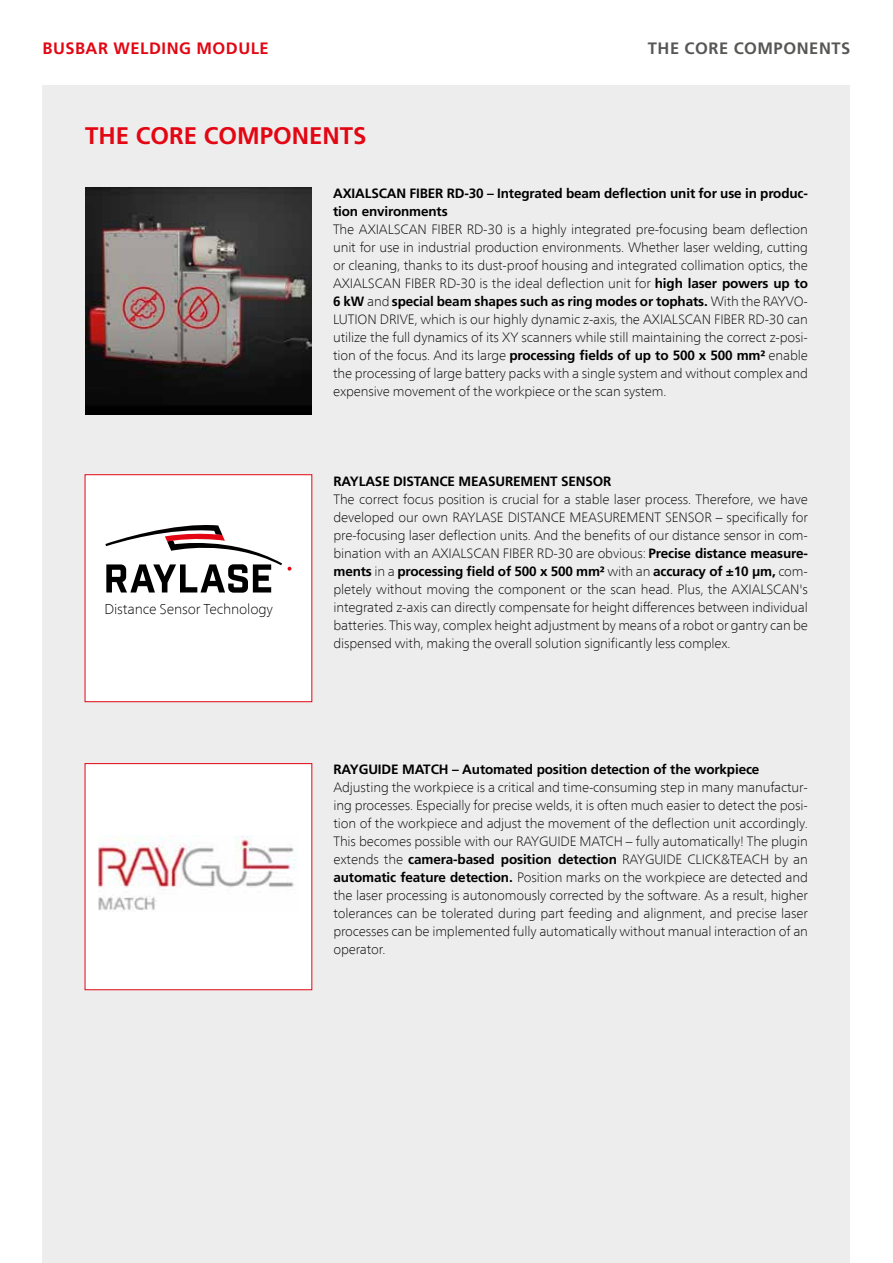
<style>
.page{position:relative;width:893px;height:1263px;background:#fff}
.page>*{position:absolute;margin:0;border:0;box-sizing:border-box;transform-origin:0 0}
.t1{font:700 24px "Frutiger LT Com";color:#e30613}
.t2{font:700 16.5px "Frutiger LT Com";letter-spacing:.03em;color:#e30613}
.t3{font:700 16.5px "Frutiger LT Com";letter-spacing:.03em;color:#575756}
.t4{font:100 14.25px "Frutiger Neue LT Com";letter-spacing:-.01em;color:#000}
.t5{font:100 13.5px/18px "Frutiger Neue LT Com";letter-spacing:-.01em;color:#000;text-align:justify}
.t6{font:700 13.5px/18px "Frutiger LT Com";letter-spacing:-.01em;color:#000}
.s1{font-family:"Frutiger LT Com";font-weight:700}
.s2{font-family:"Frutiger Neue LT Com";font-weight:100}
</style>
<div class="page">
<div style="left:43px;top:85px;width:807px;height:1178px;background:#ededed"></div>
<img style="left:85px;top:187px;width:227px;height:227px">
<div style="left:85px;top:474px;width:227px;height:228px;background:#fff;border:1px solid #e30613"></div>
<div style="left:85px;top:763px;width:227px;height:227px;background:#fff"></div>
<svg style="left:105px;top:525px;width:186px;height:68px"></svg>
<img style="left:98px;top:835px;width:198px;height:76px">
<p class="t2" style="left:43px;top:39px;width:228px">BUSBAR WELDING MODULE</p>
<p class="t3" style="left:648px;top:39px;width:204px">THE CORE COMPONENTS</p>
<h1 class="t1" style="left:85px;top:122px;width:283px">THE CORE COMPONENTS</h1>
<p class="t4" style="left:104px;top:600px;width:170px">Distance Sensor Technology</p>
<p class="t6" style="left:333px;top:184px;width:476px">AXIALSCAN FIBER RD-30 – Integrated beam deflection unit for use in produc&shy;tion environments</p>
<p class="t5" style="left:333px;top:220px;width:476px">The AXIALSCAN FIBER RD-30 is a highly integrated pre-focusing beam deflection unit for use in industrial production environments. Whether laser welding, cutting or cleaning, thanks to its dust-proof housing and integrated collimation optics, the AXIALSCAN FIBER RD-30 is the ideal deflection unit for <span class="s1">high laser powers up to</span></p>
<p class="t6" style="left:333px;top:292px;width:476px">6 kW <span class="s2">and</span> special beam shapes such as ring modes or tophats. <span class="s2">With the RAYVO-</span></p>
<p class="t5" style="left:333px;top:310px;width:476px">LUTION DRIVE, which is our highly dynamic z-axis, the AXIALSCAN FIBER RD-30 can utilize the full dynamics of its XY scanners while still maintaining the correct z-posi&shy;tion of the focus. And its large <span class="s1">processing fields of up to 500 x 500 mm²</span> enable the processing of large battery packs with a single system and without complex and expensive movement of the workpiece or the scan system.</p>
<p class="t6" style="left:333px;top:472px;width:280px">RAYLASE DISTANCE MEASUREMENT SENSOR</p>
<p class="t5" style="left:333px;top:490px;width:476px">The correct focus position is crucial for a stable laser process. Therefore, we have developed our own RAYLASE DISTANCE MEASUREMENT SENSOR – specifically for pre-focusing laser deflection units. And the benefits of our distance sensor in com&shy;bination with an AXIALSCAN FIBER RD-30 are obvious: <span class="s1">Precise distance measure-</span></p>
<p class="t6" style="left:333px;top:562px;width:476px">ments <span class="s2">in a</span> processing field of 500 x 500 mm² <span class="s2">with an</span> accuracy of ±10 µm, <span class="s2">com-</span></p>
<p class="t5" style="left:333px;top:580px;width:476px">pletely without moving the component or the scan head. Plus, the AXIALSCAN's integrated z-axis can directly compensate for height differences between individual batteries. This way, complex height adjustment by means of a robot or gantry can be dispensed with, making the overall solution significantly less complex.</p>
<p class="t6" style="left:333px;top:760px;width:427px">RAYGUIDE MATCH – Automated position detection of the workpiece</p>
<p class="t5" style="left:333px;top:778px;width:476px">Adjusting the workpiece is a critical and time-consuming step in many manufactur&shy;ing processes. Especially for precise welds, it is often much easier to detect the posi&shy;tion of the workpiece and adjust the movement of the deflection unit accordingly.<br>This becomes possible with our RAYGUIDE MATCH – fully automatically! The plugin extends the <span class="s1">camera-based position detection</span> RAYGUIDE CLICK&amp;TEACH by an <span class="s1">automatic feature detection.</span> Position marks on the workpiece are detected and the laser processing is autonomously corrected by the software. As a result, higher tolerances can be tolerated during part feeding and alignment, and precise laser processes can be implemented fully automatically without manual interaction of an operator.</p>
</div>
